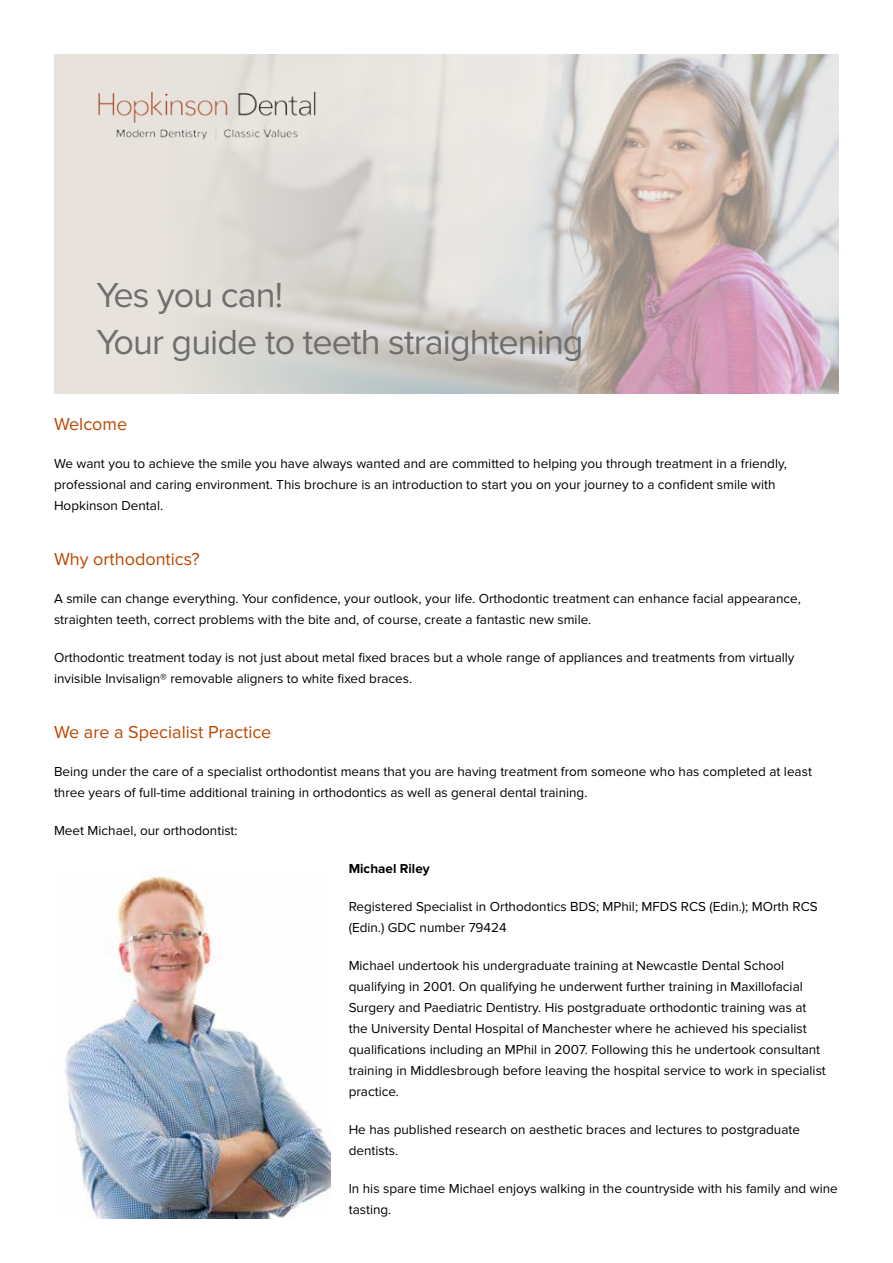
<style>
.page{position:relative;width:893px;height:1263px;background:#fff}
.page>*{position:absolute;margin:0;border:0;box-sizing:border-box;transform-origin:0 0}
.t1{font:36px/46.5px "Proxima Nova";letter-spacing:-.025em;color:#706f6f}
.t2{font:18px "Proxima Nova";color:#bd4700}
.t3{font:13.5px/21px "Proxima Nova";color:#000}
.t4{font:700 13.5px "Proxima Nova";color:#000}
</style>
<div class="page">
<div style="left:54px;top:54px;width:785px;height:339px;background:#e7e3dc"></div>
<img style="left:213px;top:54px;width:626px;height:339px">
<img style="left:98px;top:83px;width:240px;height:59px">
<img style="left:64px;top:876px;width:267px;height:342px">
<h1 class="t1" style="left:97px;top:273px;width:489px">Yes you can!<br>Your guide to teeth straightening</h1>
<h2 class="t2" style="left:54px;top:414px;width:75px">Welcome</h2>
<p class="t3" style="left:54px;top:453px;width:734px">We want you to achieve the smile you have always wanted and are committed to helping you through treatment in a friendly, professional and caring environment. This brochure is an introduction to start you on your journey to a confident smile with<br>Hopkinson Dental.</p>
<h2 class="t2" style="left:54px;top:549px;width:147px">Why orthodontics?</h2>
<p class="t3" style="left:54px;top:588px;width:748px">A smile can change everything. Your confidence, your outlook, your life. Orthodontic treatment can enhance facial appearance, straighten teeth, correct problems with the bite and, of course, create a fantastic new smile.</p>
<p class="t3" style="left:54px;top:647px;width:742px">Orthodontic treatment today is not just about metal fixed braces but a whole range of appliances and treatments from virtually invisible Invisalign® removable aligners to white fixed braces.</p>
<h2 class="t2" style="left:54px;top:722px;width:219px">We are a Specialist Practice</h2>
<p class="t3" style="left:54px;top:761px;width:759px">Being under the care of a specialist orthodontist means that you are having treatment from someone who has completed at least three years of full-time additional training in orthodontics as well as general dental training.</p>
<p class="t3" style="left:54px;top:820px;width:185px">Meet Michael, our orthodontist:</p>
<p class="t4" style="left:349px;top:861px;width:83px">Michael Riley</p>
<p class="t3" style="left:349px;top:896px;width:470px">Registered Specialist in Orthodontics BDS; MPhil; MFDS RCS (Edin.); MOrth RCS (Edin.) GDC number 79424</p>
<p class="t3" style="left:349px;top:955px;width:479px">Michael undertook his undergraduate training at Newcastle Dental School qualifying in 2001. On qualifying he underwent further training in Maxillofacial Surgery and Paediatric Dentistry. His postgraduate orthodontic training was at the University Dental Hospital of Manchester where he achieved his specialist qualifications including an MPhil in 2007. Following this he undertook consultant training in Middlesbrough before leaving the hospital service to work in specialist practice.</p>
<p class="t3" style="left:349px;top:1119px;width:453px">He has published research on aesthetic braces and lectures to postgraduate dentists.</p>
<p class="t3" style="left:349px;top:1178px;width:491px">In his spare time Michael enjoys walking in the countryside with his family and wine tasting.</p>
</div>
